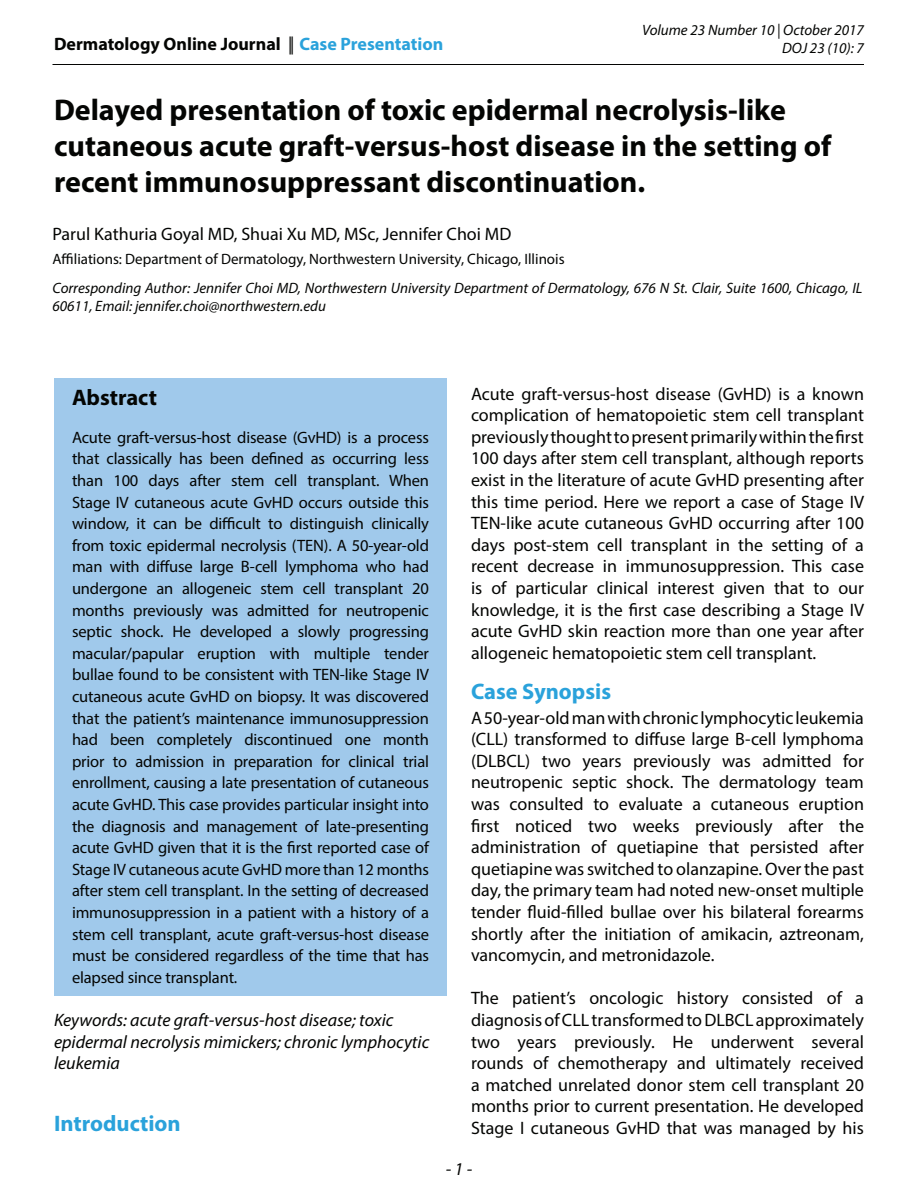
<style>
.page{position:relative;width:918px;height:1188px;background:#fff}
.page>*{position:absolute;margin:0;border:0;box-sizing:border-box;transform-origin:0 0}
.t1{font:700 30px/36px "Myriad Pro";color:#040503}
.Sub_title_Color{font:700 22.5px "Myriad Pro";color:#2aa2db}
.Sub_title_Abstract{font:700 22.5px "Myriad Pro";color:#040503}
.Body_text{font:18px/21.6px "Myriad Pro";color:#040503;text-align:justify}
.Keywords{font:italic 18px/21.6px "Myriad Pro";color:#040503}
.Affiliations_1{font:18px "Myriad Pro";color:#040503}
.t2{font:700 18px "Myriad Pro";color:#040503}
.Body_text_Abstract{font:16.5px/21.6px "Myriad Pro";letter-spacing:-.01em;color:#040503;text-align:justify}
.Corresponding_author{font:italic 15px/18px "Myriad Pro";color:#040503;text-align:right}
.Affiliations_1-2{font:15px "Myriad Pro";color:#040503}
.s1{font-weight:400}
.s2{color:#2aa2db}
</style>
<div class="page">
<hr style="left:52px;top:64px;width:812px;height:1px;background:#040503">
<div style="left:54px;top:378px;width:393px;height:618px;background:#a0c9eb"></div>
<p class="t2" style="left:54px;top:32px;width:391px">Dermatology Online Journal <span class="s1">||</span> <span class="s2">Case Presentation</span></p>
<p class="Corresponding_author" style="left:642px;top:20px;width:223px">Volume 23 Number 10 | October 2017<br>DOJ 23 (10): 7</p>
<p class="t1" style="left:54px;top:91px;width:779px">Delayed presentation of toxic epidermal necrolysis-like cutaneous acute graft-versus-host disease in the setting of recent immunosuppressant discontinuation.</p>
<p class="Affiliations_1" style="left:52px;top:223px;width:460px">Parul Kathuria Goyal MD, Shuai Xu MD, MSc, Jennifer Choi MD</p>
<p class="Affiliations_1-2" style="left:52px;top:250px;width:514px">Affiliations: Department of Dermatology, Northwestern University, Chicago, Illinois</p>
<p class="Corresponding_author" style="left:52px;top:279px;width:812px;text-align:left">Corresponding Author: Jennifer Choi MD, Northwestern University Department of Dermatology, 676 N St. Clair, Suite 1600, Chicago, IL<br>60611, Email: jennifer.choi@northwestern.edu</p>
<p class="Sub_title_Abstract" style="left:72px;top:383px;width:87px">Abstract</p>
<p class="Body_text_Abstract" style="left:72px;top:426px;width:359px">Acute graft-versus-host disease (GvHD) is a process that classically has been defined as occurring less than 100 days after stem cell transplant. When Stage IV cutaneous acute GvHD occurs outside this window, it can be difficult to distinguish clinically from toxic epidermal necrolysis (TEN). A 50-year-old man with diffuse large B-cell lymphoma who had undergone an allogeneic stem cell transplant 20 months previously was admitted for neutropenic septic shock. He developed a slowly progressing macular/papular eruption with multiple tender bullae found to be consistent with TEN-like Stage IV cutaneous acute GvHD on biopsy. It was discovered that the patient’s maintenance immunosuppression had been completely discontinued one month prior to admission in preparation for clinical trial enrollment, causing a late presentation of cutaneous acute GvHD. This case provides particular insight into the diagnosis and management of late-presenting acute GvHD given that it is the first reported case of Stage IV cutaneous acute GvHD more than 12 months after stem cell transplant. In the setting of decreased immunosuppression in a patient with a history of a stem cell transplant, acute graft-versus-host disease must be considered regardless of the time that has elapsed since transplant.</p>
<p class="Keywords" style="left:54px;top:1009px;width:377px">Keywords: acute graft-versus-host disease; toxic epidermal necrolysis mimickers; chronic lymphocytic leukemia</p>
<p class="Sub_title_Color" style="left:54px;top:1109px;width:128px">Introduction</p>
<p class="Body_text" style="left:471px;top:382px;width:395px">Acute graft-versus-host disease (GvHD) is a known complication of hematopoietic stem cell transplant previously thought to present primarily within the first 100 days after stem cell transplant, although reports exist in the literature of acute GvHD presenting after this time period. Here we report a case of Stage IV TEN-like acute cutaneous GvHD occurring after 100 days post-stem cell transplant in the setting of a recent decrease in immunosuppression. This case is of particular clinical interest given that to our knowledge, it is the first case describing a Stage IV acute GvHD skin reaction more than one year after allogeneic hematopoietic stem cell transplant.</p>
<p class="Sub_title_Color" style="left:471px;top:677px;width:142px">Case Synopsis</p>
<p class="Body_text" style="left:471px;top:706px;width:395px">A 50-year-old man with chronic lymphocytic leukemia (CLL) transformed to diffuse large B-cell lymphoma (DLBCL) two years previously was admitted for neutropenic septic shock. The dermatology team was consulted to evaluate a cutaneous eruption first noticed two weeks previously after the administration of quetiapine that persisted after quetiapine was switched to olanzapine. Over the past day, the primary team had noted new-onset multiple tender fluid-filled bullae over his bilateral forearms shortly after the initiation of amikacin, aztreonam, vancomycin, and metronidazole.</p>
<p class="Body_text" style="left:471px;top:987px;width:395px">The patient’s oncologic history consisted of a diagnosis of CLL transformed to DLBCL approximately two years previously. He underwent several rounds of chemotherapy and ultimately received a matched unrelated donor stem cell transplant 20 months prior to current presentation. He developed Stage I cutaneous GvHD that was managed by his</p>
<p class="Keywords" style="left:446px;top:1157px;width:28px">- 1 -</p>
</div>
